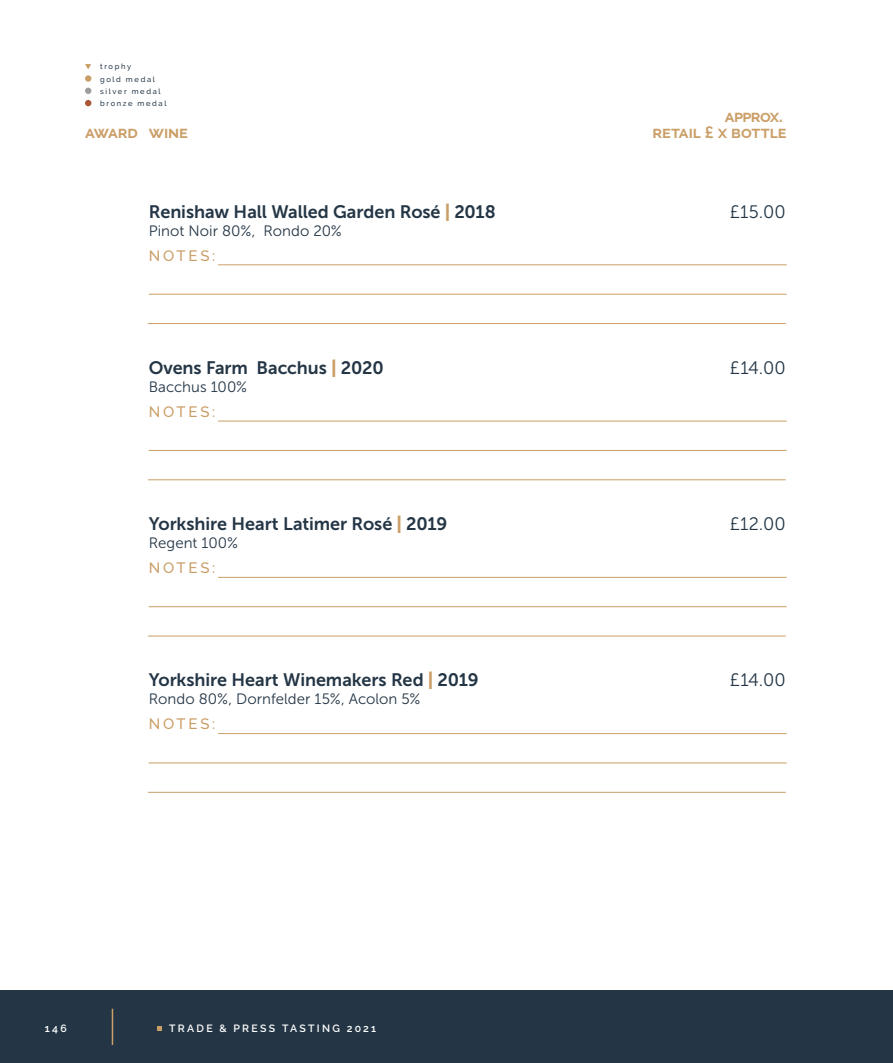
<style>
.page{position:relative;width:893px;height:1063px;background:#fff}
.page>*{position:absolute;margin:0;border:0;box-sizing:border-box;transform-origin:0 0}
.t1{font:18px "Museo Sans 700";letter-spacing:-.005em;color:#243646}
.t2{font:18px "Museo Sans 300";letter-spacing:.005em;color:#243646}
.t3{font:700 16.5px "Raleway";letter-spacing:-.005em;color:#ca9e67}
.t4{font:15px "Museo Sans 300";letter-spacing:.005em;color:#243646}
.t5{font:500 15px "Raleway";letter-spacing:.185em;color:#ca9e67}
.t6{font:600 10.5px "Raleway";letter-spacing:.22em;color:#fff}
.t7{font:500 7.5px/12.3px "Raleway";letter-spacing:.22em;color:#243646}
.s1{font-family:"Museo Sans 900";color:#ca9e67}
</style>
<div class="page">
<div style="left:0;top:991px;width:893px;height:72px;background:#243646"></div>
<svg style="left:157px;top:1026px;width:5px;height:5px"></svg>
<hr style="left:112px;top:1009px;width:1px;height:36px;background:#ca9e67">
<svg style="left:85px;top:64px;width:6px;height:5px"></svg>
<div style="left:85px;top:75px;width:6px;height:7px;background:#ca9e67;border-radius:50%"></div>
<svg style="left:85px;top:88px;width:6px;height:6px"></svg>
<svg style="left:85px;top:100px;width:6px;height:6px"></svg>
<hr style="left:218px;top:264px;width:569px;height:1px;background:#ca9e67">
<hr style="left:149px;top:294px;width:638px;height:1px;background:#ca9e67">
<hr style="left:148px;top:323px;width:638px;height:1px;background:#ca9e67">
<hr style="left:218px;top:421px;width:569px;height:1px;background:#ca9e67">
<hr style="left:149px;top:450px;width:638px;height:1px;background:#ca9e67">
<hr style="left:148px;top:479px;width:638px;height:1px;background:#ca9e67">
<hr style="left:218px;top:577px;width:569px;height:1px;background:#ca9e67">
<hr style="left:149px;top:606px;width:638px;height:1px;background:#ca9e67">
<hr style="left:148px;top:636px;width:638px;height:1px;background:#ca9e67">
<hr style="left:218px;top:733px;width:569px;height:1px;background:#ca9e67">
<hr style="left:149px;top:763px;width:638px;height:1px;background:#ca9e67">
<hr style="left:148px;top:792px;width:638px;height:1px;background:#ca9e67">
<p class="t7" style="left:100px;top:61px;width:68px">trophy<br>gold medal silver medal bronze medal</p>
<p class="t3" style="left:725px;top:107px;width:59px">approx.</p>
<p class="t3" style="left:85px;top:123px;width:105px">award wine</p>
<p class="t3" style="left:652px;top:123px;width:136px">retail £ x bottle</p>
<p class="t1" style="left:149px;top:201px;width:348px">Renishaw Hall Walled Garden Rosé <span class="s1">|</span> 2018</p>
<p class="t2" style="left:730px;top:202px;width:57px">£15.00</p>
<p class="t4" style="left:149px;top:222px;width:195px">Pinot Noir 80%, Rondo 20%</p>
<p class="t5" style="left:149px;top:247px;width:68px">NOTES:</p>
<p class="t1" style="left:149px;top:358px;width:236px">Ovens Farm Bacchus <span class="s1">|</span> 2020</p>
<p class="t2" style="left:730px;top:358px;width:57px">£14.00</p>
<p class="t4" style="left:149px;top:379px;width:100px">Bacchus 100%</p>
<p class="t5" style="left:149px;top:403px;width:68px">NOTES:</p>
<p class="t1" style="left:149px;top:514px;width:300px">Yorkshire Heart Latimer Rosé <span class="s1">|</span> 2019</p>
<p class="t2" style="left:730px;top:514px;width:57px">£12.00</p>
<p class="t4" style="left:149px;top:535px;width:91px">Regent 100%</p>
<p class="t5" style="left:149px;top:559px;width:68px">NOTES:</p>
<p class="t1" style="left:149px;top:670px;width:331px">Yorkshire Heart Winemakers Red <span class="s1">|</span> 2019</p>
<p class="t2" style="left:730px;top:670px;width:57px">£14.00</p>
<p class="t4" style="left:149px;top:691px;width:273px">Rondo 80%, Dornfelder 15%, Acolon 5%</p>
<p class="t5" style="left:149px;top:716px;width:68px">NOTES:</p>
<p class="t6" style="left:45px;top:1022px;width:23px">146</p>
<p class="t6" style="left:169px;top:1022px;width:209px">TRADE &amp; PRESS TASTING 2021</p>
</div>
